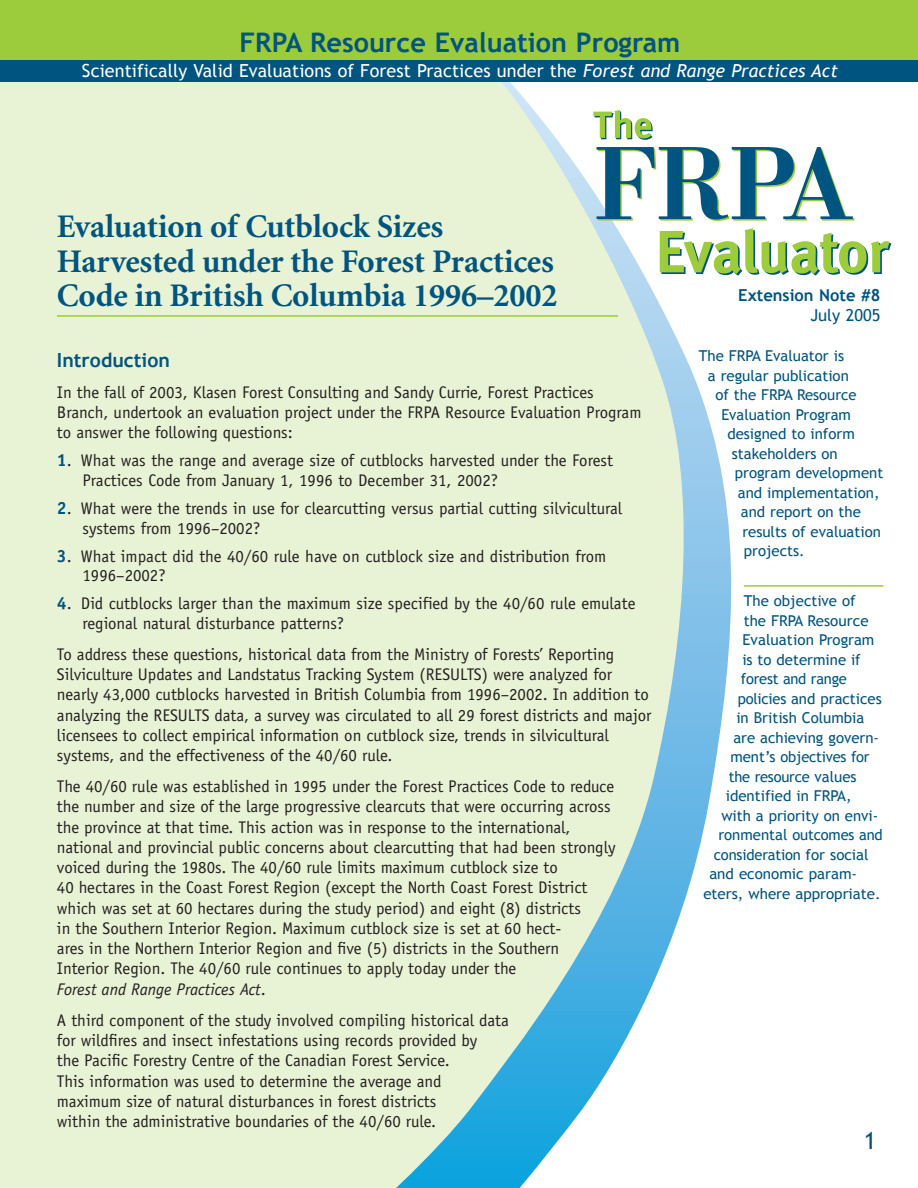
<style>
.page{position:relative;width:918px;height:1188px;background:#fff}
.page>*{position:absolute;margin:0;border:0;box-sizing:border-box;transform-origin:0 0}
.Heading_1{font:700 33px/34.5px "Minion";letter-spacing:-.005em;color:#005480}
.t1{font:700 27px "Trebuchet MS";color:#005480}
.t2{font:24px "Trebuchet MS";color:#005480}
.Heading_2{font:700 19.5px "Trebuchet MS";color:#005480}
.t3{font:18px "Trebuchet MS";letter-spacing:.005em;color:#fff}
.Body_text{font:16.8px/20.2px "Officina Sans";color:#231f20}
.Number_list{font:16.8px/19.5px "Officina Sans";color:#231f20}
.t4{font:700 16.5px "Trebuchet MS";color:#005480}
.t5{font:16.5px "Trebuchet MS";color:#005480}
.Callouts{font:15px "Trebuchet MS";color:#005480}
.s1{font-style:italic}
.s2{font-weight:700;font-size:17.7px;color:#005480}
</style>
<div class="page">
<div style="left:0;top:41px;width:817px;height:1147px;background:#e8f2d4"></div>
<svg style="left:396px;top:1079px;width:97px;height:109px"></svg>
<svg style="left:493px;top:82px;width:399px;height:1106px;fill:#fff"></svg>
<div style="left:0;top:49px;width:918px;height:33px;background:#005480"></div>
<div style="left:0;top:1px;width:918px;height:59px;background:#9ccb3b"></div>
<hr style="left:671px;top:274px;width:247px;height:2px;background:#fff">
<hr style="left:744px;top:585px;width:139px;height:2px;background:#9ccb3b">
<svg style="left:597px;top:147px;width:257px;height:74px;background:#9bbdc4"></svg>
<svg style="left:593px;top:110px;width:60px;height:30px;background:#bfd9a8"></svg>
<svg style="left:660px;top:228px;width:231px;height:48px"></svg>
<hr style="left:57px;top:315px;width:561px;height:2px;background:#9ccb3b">
<p class="t1" style="left:239px;top:25px;width:443px">FRPA Resource Evaluation Program</p>
<p class="t3" style="left:82px;top:60px;width:757px">Scientifically Valid Evaluations of Forest Practices under the <span class="s1">Forest and Range Practices Act</span></p>
<p class="Heading_1" style="left:57px;top:210px;width:502px">Evaluation of Cutblock Sizes<br>Harvested under the Forest Practices<br>Code in British Columbia 1996–2002</p>
<p class="Heading_2" style="left:57px;top:348px;width:114px">Introduction</p>
<p class="Body_text" style="left:57px;top:382px;width:586px">In the fall of 2003, Klasen Forest Consulting and Sandy Currie, Forest Practices<br>Branch, undertook an evaluation project under the FRPA Resource Evaluation Program to answer the following questions:</p>
<p class="Number_list" style="left:82px;top:451px;width:532px;text-indent:-26px"><span class="s2">1</span>. What was the range and average size of cutblocks harvested under the Forest<br>Practices Code from January 1, 1996 to December 31, 2002?</p>
<p class="Number_list" style="left:82px;top:499px;width:541px;text-indent:-26px"><span class="s2">2</span>. What were the trends in use for clearcutting versus partial cutting silvicultural systems from 1996–2002?</p>
<p class="Number_list" style="left:82px;top:546px;width:525px;text-indent:-26px"><span class="s2">3</span>. What impact did the 40/60 rule have on cutblock size and distribution from<br>1996–2002?</p>
<p class="Number_list" style="left:82px;top:594px;width:555px;text-indent:-26px"><span class="s2">4</span>. Did cutblocks larger than the maximum size specified by the 40/60 rule emulate regional natural disturbance patterns?</p>
<p class="Body_text" style="left:57px;top:644px;width:596px">To address these questions, historical data from the Ministry of Forests’ Reporting Silviculture Updates and Landstatus Tracking System (RESULTS) were analyzed for nearly 43,000 cutblocks harvested in British Columbia from 1996–2002. In addition to analyzing the RESULTS data, a survey was circulated to all 29 forest districts and major licensees to collect empirical information on cutblock size, trends in silvicultural systems, and the effectiveness of the 40/60 rule.</p>
<p class="Body_text" style="left:57px;top:776px;width:560px">The 40/60 rule was established in 1995 under the Forest Practices Code to reduce the number and size of the large progressive clearcuts that were occurring across the province at that time. This action was in response to the international, national and provincial public concerns about clearcutting that had been strongly voiced during the 1980s. The 40/60 rule limits maximum cutblock size to<br>40 hectares in the Coast Forest Region (except the North Coast Forest District which was set at 60 hectares during the study period) and eight (8) districts<br>in the Southern Interior Region. Maximum cutblock size is set at 60 hect-<br>ares in the Northern Interior Region and five (5) districts in the Southern<br>Interior Region. The 40/60 rule continues to apply today under the<br><span class="s1">Forest and Range Practices Act</span>.</p>
<p class="Body_text" style="left:57px;top:1010px;width:453px">A third component of the study involved compiling historical data for wildfires and insect infestations using records provided by<br>the Pacific Forestry Centre of the Canadian Forest Service.<br>This information was used to determine the average and maximum size of natural disturbances in forest districts<br>within the administrative boundaries of the 40/60 rule.</p>
<p class="t4" style="left:738px;top:285px;width:144px">Extension Note #8</p>
<p class="t5" style="left:810px;top:305px;width:71px">July 2005</p>
<p class="Callouts" style="left:699px;top:347px;width:147px">The FRPA Evaluator is</p>
<p class="Callouts" style="left:708px;top:367px;width:143px">a regular publication</p>
<p class="Callouts" style="left:715px;top:386px;width:143px">of the FRPA Resource</p>
<p class="Callouts" style="left:721px;top:406px;width:131px">Evaluation Program</p>
<p class="Callouts" style="left:727px;top:425px;width:129px">designed to inform</p>
<p class="Callouts" style="left:732px;top:445px;width:107px">stakeholders on</p>
<p class="Callouts" style="left:735px;top:464px;width:150px">program development</p>
<p class="Callouts" style="left:738px;top:484px;width:143px">and implementation,</p>
<p class="Callouts" style="left:741px;top:503px;width:122px">and report on the</p>
<p class="Callouts" style="left:742px;top:523px;width:140px">results of evaluation</p>
<p class="Callouts" style="left:744px;top:542px;width:62px">projects.</p>
<p class="Callouts" style="left:744px;top:592px;width:113px">The objective of</p>
<p class="Callouts" style="left:744px;top:612px;width:126px">the FRPA Resource</p>
<p class="Callouts" style="left:742px;top:631px;width:134px">Evaluation Program</p>
<p class="Callouts" style="left:742px;top:651px;width:120px">is to determine if</p>
<p class="Callouts" style="left:741px;top:670px;width:108px">forest and range</p>
<p class="Callouts" style="left:738px;top:690px;width:146px">policies and practices</p>
<p class="Callouts" style="left:736px;top:709px;width:130px">in British Columbia</p>
<p class="Callouts" style="left:733px;top:729px;width:147px">are achieving govern-</p>
<p class="Callouts" style="left:730px;top:748px;width:141px">ment’s objectives for</p>
<p class="Callouts" style="left:729px;top:768px;width:129px">the resource values</p>
<p class="Callouts" style="left:726px;top:787px;width:127px">identified in FRPA,</p>
<p class="Callouts" style="left:721px;top:807px;width:159px">with a priority on envi-</p>
<p class="Callouts" style="left:718px;top:826px;width:166px">ronmental outcomes and</p>
<p class="Callouts" style="left:714px;top:846px;width:156px">consideration for social</p>
<p class="Callouts" style="left:709px;top:865px;width:149px">and economic param-</p>
<p class="Callouts" style="left:703px;top:885px;width:179px">eters, where appropriate.</p>
<p class="t2" style="left:864px;top:1127px;width:14px">1</p>
</div>
